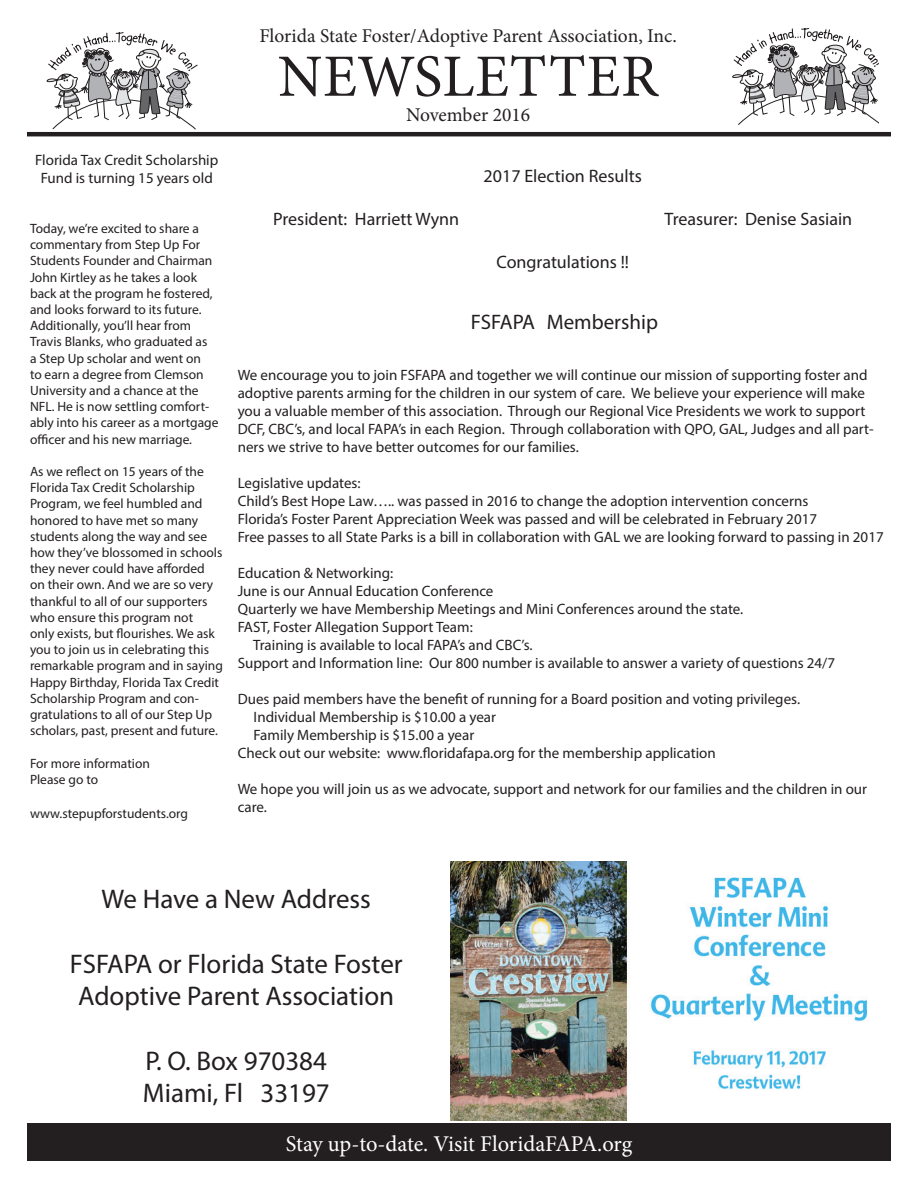
<style>
.page{position:relative;width:918px;height:1188px;background:#fff}
.page>*{position:absolute;margin:0;border:0;box-sizing:border-box;transform-origin:0 0}
.t1{font:60px "Minion Pro";letter-spacing:.01em;color:#231f20}
.t2{font:27px/32.4px "Myriad Pro";color:#231f20;text-align:center}
.t3{font:22.5px "Minion Pro";letter-spacing:-.005em;color:#fff}
.t4{font:21px "Myriad Pro";color:#231f20}
.t5{font:19.5px "Minion Pro";letter-spacing:-.005em;color:#231f20}
.t6{font:18px "Myriad Pro";color:#231f20}
.t7{font:15px/18px "Myriad Pro";color:#231f20}
.t8{font:13.5px/16.2px "Myriad Pro";color:#231f20}
</style>
<div class="page">
<svg style="left:47px;top:32px;width:151px;height:97px"></svg>
<hr style="left:27px;top:132px;width:864px;height:4px;background:#231f20">
<div style="left:27px;top:1124px;width:864px;height:37px;background:#231f20"></div>
<svg style="left:732px;top:28px;width:147px;height:97px"></svg>
<img style="left:450px;top:862px;width:418px;height:258px">
<p class="t7" style="left:35px;top:150px;width:185px;text-align:center">Florida Tax Credit Scholarship<br>Fund is turning 15 years old</p>
<p class="t8" style="left:30px;top:220px;width:190px">Today, we’re excited to share a commentary from Step Up For<br>Students Founder and Chairman<br>John Kirtley as he takes a look back at the program he fostered, and looks forward to its future.<br>Additionally, you’ll hear from<br>Travis Blanks, who graduated as<br>a Step Up scholar and went on<br>to earn a degree from Clemson<br>University and a chance at the<br>NFL. He is now settling comfort&shy;ably into his career as a mortgage officer and his new marriage.</p>
<p class="t8" style="left:30px;top:463px;width:194px">As we reflect on 15 years of the<br>Florida Tax Credit Scholarship<br>Program, we feel humbled and honored to have met so many students along the way and see how they’ve blossomed in schools they never could have afforded on their own. And we are so very thankful to all of our supporters who ensure this program not<br>only exists, but flourishes. We ask you to join us in celebrating this remarkable program and in saying<br>Happy Birthday, Florida Tax Credit<br>Scholarship Program and con&shy;gratulations to all of our Step Up scholars, past, present and future.</p>
<p class="t8" style="left:30px;top:755px;width:121px">For more information<br>Please go to</p>
<p class="t8" style="left:30px;top:805px;width:160px">www.stepupforstudents.org</p>
<h3 class="t5" style="left:259px;top:22px;width:419px">Florida State Foster/Adoptive Parent Association, Inc.</h3>
<h1 class="t1" style="left:278px;top:36px;width:382px">NEWSLETTER</h1>
<h3 class="t5" style="left:406px;top:102px;width:126px">November 2016</h3>
<p class="t6" style="left:484px;top:165px;width:160px">2017 Election Results</p>
<p class="t6" style="left:273px;top:208px;width:188px">President: Harriett Wynn</p>
<p class="t6" style="left:665px;top:208px;width:189px">Treasurer: Denise Sasiain</p>
<p class="t6" style="left:497px;top:251px;width:134px">Congratulations !!</p>
<h3 class="t4" style="left:471px;top:309px;width:189px">FSFAPA Membership</h3>
<p class="t7" style="left:238px;top:366px;width:637px">We encourage you to join FSFAPA and together we will continue our mission of supporting foster and adoptive parents arming for the children in our system of care. We believe your experience will make you a valuable member of this association. Through our Regional Vice Presidents we work to support DCF, CBC’s, and local FAPA’s in each Region. Through collaboration with QPO, GAL, Judges and all part&shy;ners we strive to have better outcomes for our families.</p>
<p class="t7" style="left:238px;top:474px;width:647px">Legislative updates:<br>Child’s Best Hope Law….. was passed in 2016 to change the adoption intervention concerns<br>Florida’s Foster Parent Appreciation Week was passed and will be celebrated in February 2017<br>Free passes to all State Parks is a bill in collaboration with GAL we are looking forward to passing in 2017</p>
<p class="t7" style="left:238px;top:564px;width:157px">Education &amp; Networking:</p>
<p class="t7" style="left:238px;top:582px;width:257px">June is our Annual Education Conference</p>
<p class="t7" style="left:238px;top:600px;width:507px">Quarterly we have Membership Meetings and Mini Conferences around the state.</p>
<p class="t7" style="left:238px;top:618px;width:237px">FAST, Foster Allegation Support Team:</p>
<p class="t7" style="left:253px;top:636px;width:281px">Training is available to local FAPA’s and CBC’s.</p>
<p class="t7" style="left:238px;top:654px;width:599px">Support and Information line: Our 800 number is available to answer a variety of questions 24/7</p>
<p class="t7" style="left:238px;top:690px;width:564px">Dues paid members have the benefit of running for a Board position and voting privileges.</p>
<p class="t7" style="left:254px;top:708px;width:244px">Individual Membership is $10.00 a year</p>
<p class="t7" style="left:254px;top:726px;width:222px">Family Membership is $15.00 a year</p>
<p class="t7" style="left:238px;top:744px;width:479px">Check out our website: www.floridafapa.org for the membership application</p>
<p class="t7" style="left:238px;top:780px;width:631px">We hope you will join us as we advocate, support and network for our families and the children in our care.</p>
<h2 class="t2" style="left:102px;top:882px;width:271px">We Have a New Address</h2>
<h2 class="t2" style="left:70px;top:947px;width:334px">FSFAPA or Florida State Foster<br>Adoptive Parent Association</h2>
<h2 class="t2" style="left:143px;top:1044px;width:188px;text-align:left">P. O. Box 970384<br>Miami, Fl 33197</h2>
<h3 class="t3" style="left:286px;top:1128px;width:348px">Stay up-to-date. Visit FloridaFAPA.org</h3>
</div>
